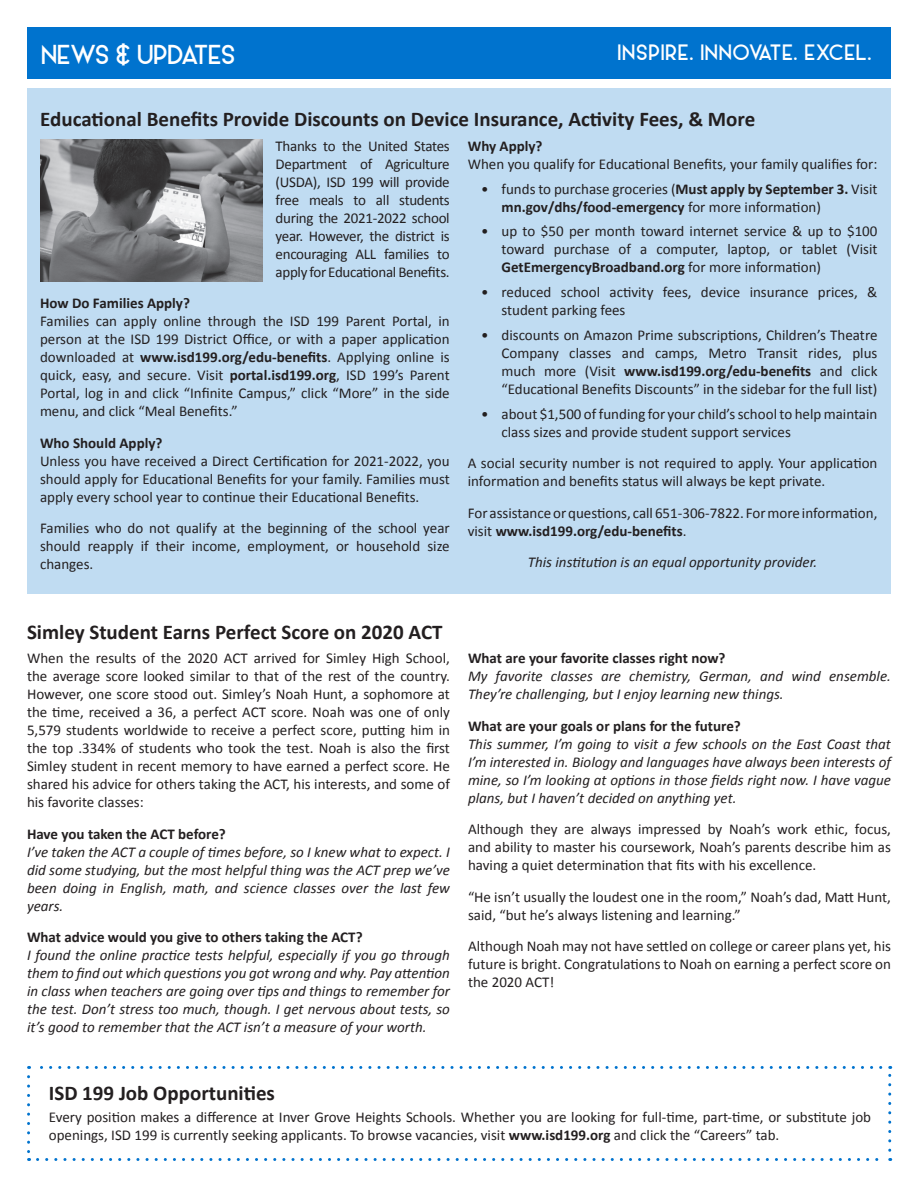
<style>
.page{position:relative;width:918px;height:1188px;background:#fff}
.page>*{position:absolute;margin:0;border:0;box-sizing:border-box;transform-origin:0 0}
.t1{font:24px "Alpaca Scarlett Demo";letter-spacing:.025em;color:#fff}
.Titles{font:700 21px "Calibri";color:#231f20}
.t2{font:19.5px "Alpaca Scarlett Demo";letter-spacing:.07em;color:#fff}
.Reporter{font:15px/18px "Calibri";color:#231f20;text-align:justify}
.Reporter-2{font:italic 15px/18px "Calibri";color:#231f20;text-align:justify}
.Body{font:15px/18px "Calibri";color:#231f20}
.Reporter-3{font:700 15px "Calibri";color:#231f20}
.s1{font-weight:700}
</style>
<div class="page">
<div style="left:27px;top:27px;width:864px;height:52px;background:#0073ce"></div>
<svg style="left:27px;top:1077px;width:3px;height:84px"></svg>
<svg style="left:38px;top:1158px;width:853px;height:3px"></svg>
<svg style="left:888px;top:1066px;width:3px;height:84px"></svg>
<svg style="left:29px;top:1066px;width:852px;height:3px"></svg>
<div style="left:27px;top:89px;width:863px;height:505px;background:#c0dcf2"></div>
<img style="left:40px;top:140px;width:222px;height:142px">
<p class="t1" style="left:42px;top:39px;width:195px">NEWS &amp; UPDATES</p>
<p class="t2" style="left:618px;top:39px;width:255px">INSPIRE. INNOVATE. EXCEL.</p>
<p class="Titles" style="left:40px;top:105px;width:717px">Educational Benefits Provide Discounts on Device Insurance, Activity Fees, &amp; More</p>
<p class="Reporter" style="left:276px;top:137px;width:176px">Thanks to the United States Department of Agriculture (USDA), ISD 199 will provide free meals to all students during the 2021-2022 school year. However, the district is encouraging ALL families to apply for Educational Benefits.</p>
<p class="Reporter-3" style="left:40px;top:294px;width:151px">How Do Families Apply?</p>
<p class="Reporter" style="left:40px;top:313px;width:411px">Families can apply online through the ISD 199 Parent Portal, in person at the ISD 199 District Office, or with a paper application downloaded at <span class="s1">www.isd199.org/edu-benefits</span>. Applying online is quick, easy, and secure. Visit <span class="s1">portal.isd199.org</span>, ISD 199’s Parent Portal, log in and click “Infinite Campus,” click “More” in the side menu, and click “Meal Benefits.”</p>
<p class="Reporter-3" style="left:40px;top:433px;width:124px">Who Should Apply?</p>
<p class="Reporter" style="left:40px;top:452px;width:411px">Unless you have received a Direct Certification for 2021-2022, you should apply for Educational Benefits for your family. Families must apply every school year to continue their Educational Benefits.</p>
<p class="Reporter" style="left:40px;top:520px;width:411px">Families who do not qualify at the beginning of the school year should reapply if their income, employment, or household size changes.</p>
<p class="Reporter-3" style="left:468px;top:136px;width:76px">Why Apply?</p>
<p class="Reporter" style="left:468px;top:155px;width:411px">When you qualify for Educational Benefits, your family qualifies for:</p>
<p class="Reporter" style="left:502px;top:180px;width:377px;text-indent:-20px">• funds to purchase groceries (<span class="s1">Must apply by September 3.</span> Visit <span class="s1">mn.gov/dhs/food-emergency</span> for more information)</p>
<p class="Reporter" style="left:502px;top:223px;width:378px;text-indent:-20px">• up to $50 per month toward internet service &amp; up to $100 toward purchase of a computer, laptop, or tablet (Visit <span class="s1">GetEmergencyBroadband.org</span> for more information)</p>
<p class="Reporter" style="left:502px;top:283px;width:377px;text-indent:-20px">• reduced school activity fees, device insurance prices, &amp; student parking fees</p>
<p class="Reporter" style="left:502px;top:326px;width:378px;text-indent:-20px">• discounts on Amazon Prime subscriptions, Children’s Theatre Company classes and camps, Metro Transit rides, plus much more (Visit <span class="s1">www.isd199.org/edu-benefits</span> and click “Educational Benefits Discounts” in the sidebar for the full list)</p>
<p class="Reporter" style="left:502px;top:405px;width:377px;text-indent:-20px">• about $1,500 of funding for your child’s school to help maintain class sizes and provide student support services</p>
<p class="Reporter" style="left:468px;top:454px;width:411px">A social security number is not required to apply. Your application information and benefits status will always be kept private.</p>
<p class="Reporter" style="left:468px;top:504px;width:411px">For assistance or questions, call 651-306-7822. For more information, visit <span class="s1">www.isd199.org/edu-benefits</span>.</p>
<p class="Reporter-2" style="left:528px;top:553px;width:291px">This institution is an equal opportunity provider.</p>
<p class="Titles" style="left:27px;top:619px;width:417px">Simley Student Earns Perfect Score on 2020 ACT</p>
<p class="Reporter" style="left:27px;top:649px;width:424px">When the results of the 2020 ACT arrived for Simley High School, the average score looked similar to that of the rest of the country.<br>However, one score stood out. Simley’s Noah Hunt, a sophomore at the time, received a 36, a perfect ACT score. Noah was one of only 5,579 students worldwide to receive a perfect score, putting him in the top .334% of students who took the test. Noah is also the first Simley student in recent memory to have earned a perfect score. He shared his advice for others taking the ACT, his interests, and some of his favorite classes:</p>
<p class="Reporter-3" style="left:27px;top:824px;width:200px">Have you taken the ACT before?</p>
<p class="Reporter-2" style="left:27px;top:842px;width:425px">I’ve taken the ACT a couple of times before, so I knew what to expect. I did some studying, but the most helpful thing was the ACT prep we’ve been doing in English, math, and science classes over the last few years.</p>
<p class="Reporter-3" style="left:27px;top:928px;width:337px">What advice would you give to others taking the ACT?</p>
<p class="Reporter-2" style="left:27px;top:946px;width:424px">I found the online practice tests helpful, especially if you go through them to find out which questions you got wrong and why. Pay attention in class when teachers are going over tips and things to remember for the test. Don’t stress too much, though. I get nervous about tests, so it’s good to remember that the ACT isn’t a measure of your worth.</p>
<p class="Reporter-3" style="left:468px;top:649px;width:259px">What are your favorite classes right now?</p>
<p class="Reporter-2" style="left:468px;top:667px;width:424px">My favorite classes are chemistry, German, and wind ensemble.<br>They’re challenging, but I enjoy learning new things.</p>
<p class="Reporter-3" style="left:468px;top:716px;width:274px">What are your goals or plans for the future?</p>
<p class="Reporter-2" style="left:468px;top:734px;width:425px">This summer, I’m going to visit a few schools on the East Coast that I’m interested in. Biology and languages have always been interests of mine, so I’m looking at options in those fields right now. I have vague plans, but I haven’t decided on anything yet.</p>
<p class="Reporter" style="left:468px;top:820px;width:424px">Although they are always impressed by Noah’s work ethic, focus, and ability to master his coursework, Noah’s parents describe him as having a quiet determination that fits with his excellence.</p>
<p class="Reporter" style="left:468px;top:888px;width:425px">“He isn’t usually the loudest one in the room,” Noah’s dad, Matt Hunt, said, “but he’s always listening and learning.”</p>
<p class="Reporter" style="left:468px;top:937px;width:424px">Although Noah may not have settled on college or career plans yet, his future is bright. Congratulations to Noah on earning a perfect score on the 2020 ACT!</p>
<p class="Titles" style="left:49px;top:1079px;width:228px">ISD 199 Job Opportunities</p>
<p class="Body" style="left:49px;top:1108px;width:824px">Every position makes a difference at Inver Grove Heights Schools. Whether you are looking for full-time, part-time, or substitute job openings, ISD 199 is currently seeking applicants. To browse vacancies, visit <span class="s1">www.isd199.org</span> and click the “Careers” tab.</p>
</div>
